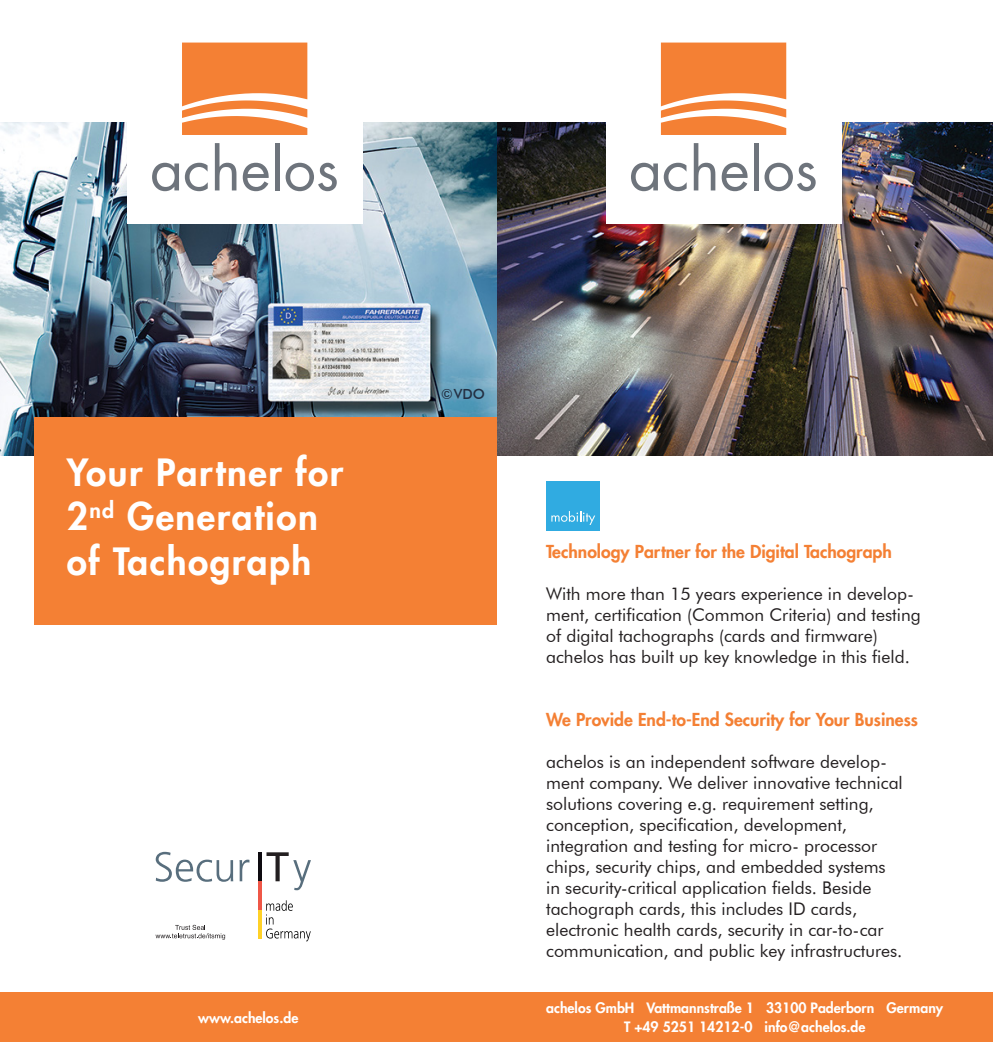
<style>
.page{position:relative;width:993px;height:1042px;background:#fff}
.page>*{position:absolute;margin:0;border:0;box-sizing:border-box;transform-origin:0 0}
.t1{font:800 36.75px/44.1px "Futura LT";letter-spacing:.04em;color:#fff}
.t2{font:17.5px/21px "Futura BT";color:#231f20}
.t3{font:800 17.5px "Futura LT";color:#f48034}
.t4{font:800 14px/19.2px "Futura LT";color:#fff;text-align:center}
.t5{font:500 14px "Futura BT";color:#232f42}
</style>
<div class="page">
<div style="left:0;top:993px;width:992px;height:49px;background:#f48034"></div>
<img style="left:0;top:123px;width:992px;height:332px">
<div style="left:546px;top:481px;width:53px;height:50px;background:#30abe1"></div>
<svg style="left:551px;top:511px;width:44px;height:14px"></svg>
<div style="left:34px;top:418px;width:462px;height:207px;background:#f48034"></div>
<hr style="left:258px;top:852px;width:3px;height:29px;background:#0e0b10">
<hr style="left:258px;top:881px;width:3px;height:29px;background:#ef5747">
<hr style="left:258px;top:910px;width:3px;height:28px;background:#ffd127">
<svg style="left:156px;top:852px;width:77px;height:30px"></svg>
<svg style="left:239px;top:859px;width:10px;height:22px"></svg>
<svg style="left:266px;top:852px;width:45px;height:38px"></svg>
<svg style="left:266px;top:900px;width:45px;height:41px"></svg>
<svg style="left:155px;top:925px;width:70px;height:14px"></svg>
<div style="left:127px;top:0;width:235px;height:223px;background:#fff"></div>
<svg style="left:152px;top:163px;width:27px;height:28px"></svg>
<svg style="left:185px;top:163px;width:23px;height:28px"></svg>
<svg style="left:215px;top:143px;width:21px;height:47px"></svg>
<svg style="left:243px;top:163px;width:26px;height:28px"></svg>
<hr style="left:275px;top:143px;width:4px;height:47px;background:#6e747c">
<svg style="left:285px;top:163px;width:51px;height:28px"></svg>
<svg style="left:182px;top:43px;width:125px;height:92px;background:#f59353"></svg>
<div style="left:605px;top:0;width:236px;height:223px;background:#fff"></div>
<svg style="left:631px;top:163px;width:26px;height:28px"></svg>
<svg style="left:663px;top:163px;width:23px;height:28px"></svg>
<svg style="left:693px;top:143px;width:22px;height:47px"></svg>
<svg style="left:721px;top:163px;width:26px;height:28px"></svg>
<div style="left:753px;top:143px;width:5px;height:47px;background:#6e747c"></div>
<svg style="left:764px;top:163px;width:51px;height:28px"></svg>
<svg style="left:660px;top:43px;width:126px;height:92px"></svg>
<p class="t1" style="left:67px;top:450px;width:278px">Your Partner for<br>2<sup>nd</sup> Generation of Tachograph</p>
<p class="t4" style="left:198px;top:1008px;width:102px">www.achelos.de</p>
<p class="t5" style="left:441px;top:385px;width:45px">©VDO</p>
<p class="t3" style="left:546px;top:540px;width:347px">Technology Partner for the Digital Tachograph</p>
<p class="t2" style="left:546px;top:583px;width:376px">With more than 15 years experience in develop&shy;ment, certification (Common Criteria) and testing of digital tachographs (cards and firmware)</p>
<p class="t2" style="left:546px;top:646px;width:365px">achelos has built up key knowledge in this field.</p>
<p class="t3" style="left:546px;top:708px;width:373px">We Provide End-to-End Security for Your Business</p>
<p class="t2" style="left:546px;top:751px;width:358px">achelos is an independent software develop&shy;ment company. We deliver innovative technical solutions covering e.g. requirement setting, conception, specification, development, integration and testing for micro- processor chips, security chips, and embedded systems in security-critical application fields. Beside tachograph cards, this includes ID cards, electronic health cards, security in car-to-car communication, and public key infrastructures.</p>
<p class="t4" style="left:546px;top:998px;width:398px">achelos GmbH Vattmannstraße 1 33100 Paderborn Germany<br>T +49 5251 14212-0 info@achelos.de</p>
</div>
